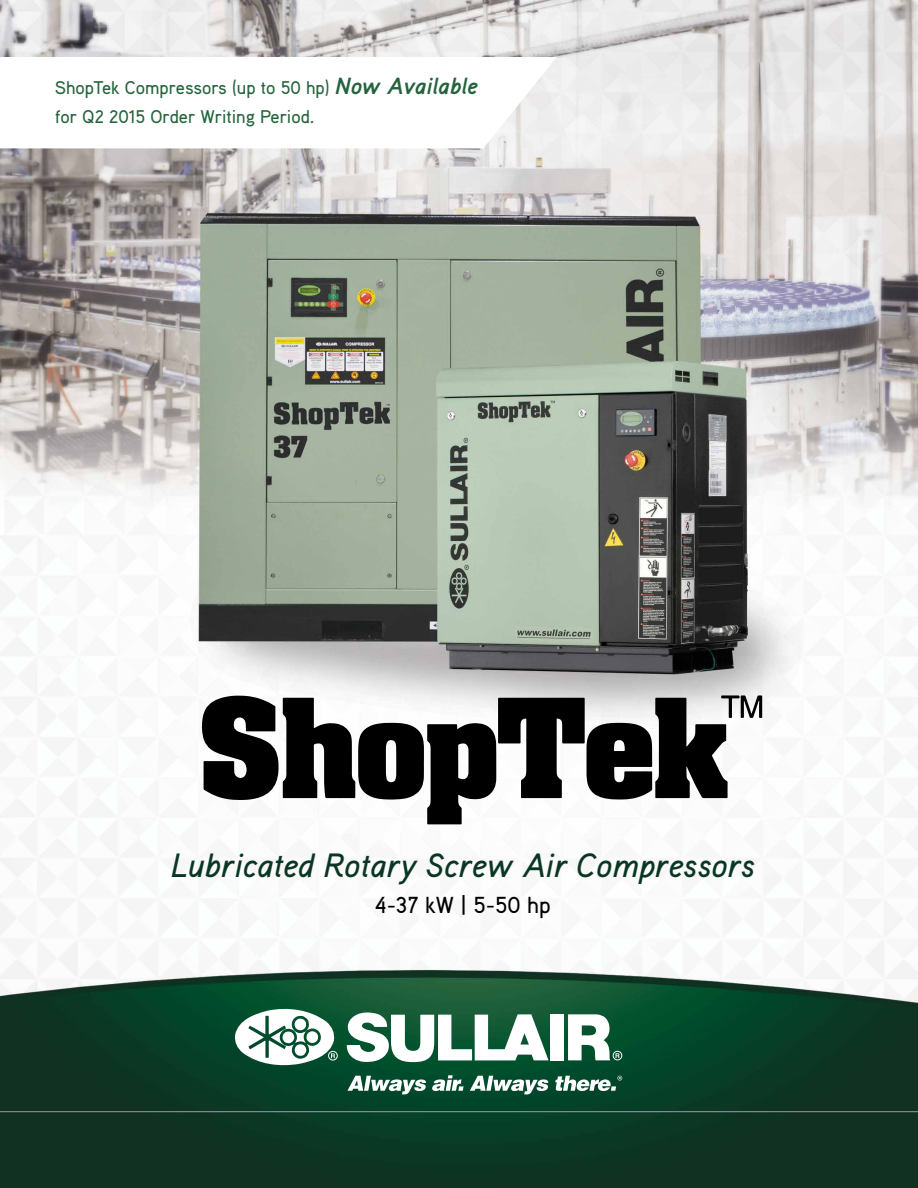
<style>
.page{position:relative;width:918px;height:1188px;background:#fff}
.page>*{position:absolute;margin:0;border:0;box-sizing:border-box;transform-origin:0 0}
.t1{font:italic 500 33.75px "Aaux";color:#0a3723}
.t2{font:500 23.1px "Aaux";color:#000}
.t3{font:500 18.45px/28.8px "Aaux";color:#24633c}
.s1{font-weight:700;font-style:italic;font-size:23.4px}
</style>
<div class="page">
<img style="left:0;top:0;width:918px;height:1188px">
<svg style="left:202px;top:695px;width:560px;height:129px"></svg>
<div style="left:550px;top:1014px;width:14px;height:46px;background:#fff"></div>
<svg style="left:346px;top:1011px;width:203px;height:51px"></svg>
<svg style="left:568px;top:1014px;width:54px;height:46px"></svg>
<svg style="left:234px;top:1006px;width:104px;height:61px"></svg>
<svg style="left:347px;top:1076px;width:79px;height:18px"></svg>
<svg style="left:432px;top:1075px;width:32px;height:16px"></svg>
<svg style="left:470px;top:1076px;width:79px;height:18px"></svg>
<svg style="left:555px;top:1076px;width:67px;height:15px"></svg>
<svg style="left:0;top:57px;width:557px;height:91px"></svg>
<p class="t3" style="left:55px;top:73px;width:424px">ShopTek Compressors (up to 50 hp) <span class="s1">Now Available </span>for Q2 2015 Order Writing Period.</p>
<h1 class="t1" style="left:171px;top:843px;width:586px">Lubricated Rotary Screw Air Compressors</h1>
<p class="t2" style="left:375px;top:890px;width:177px">4-37 kW | 5-50 hp</p>
</div>
